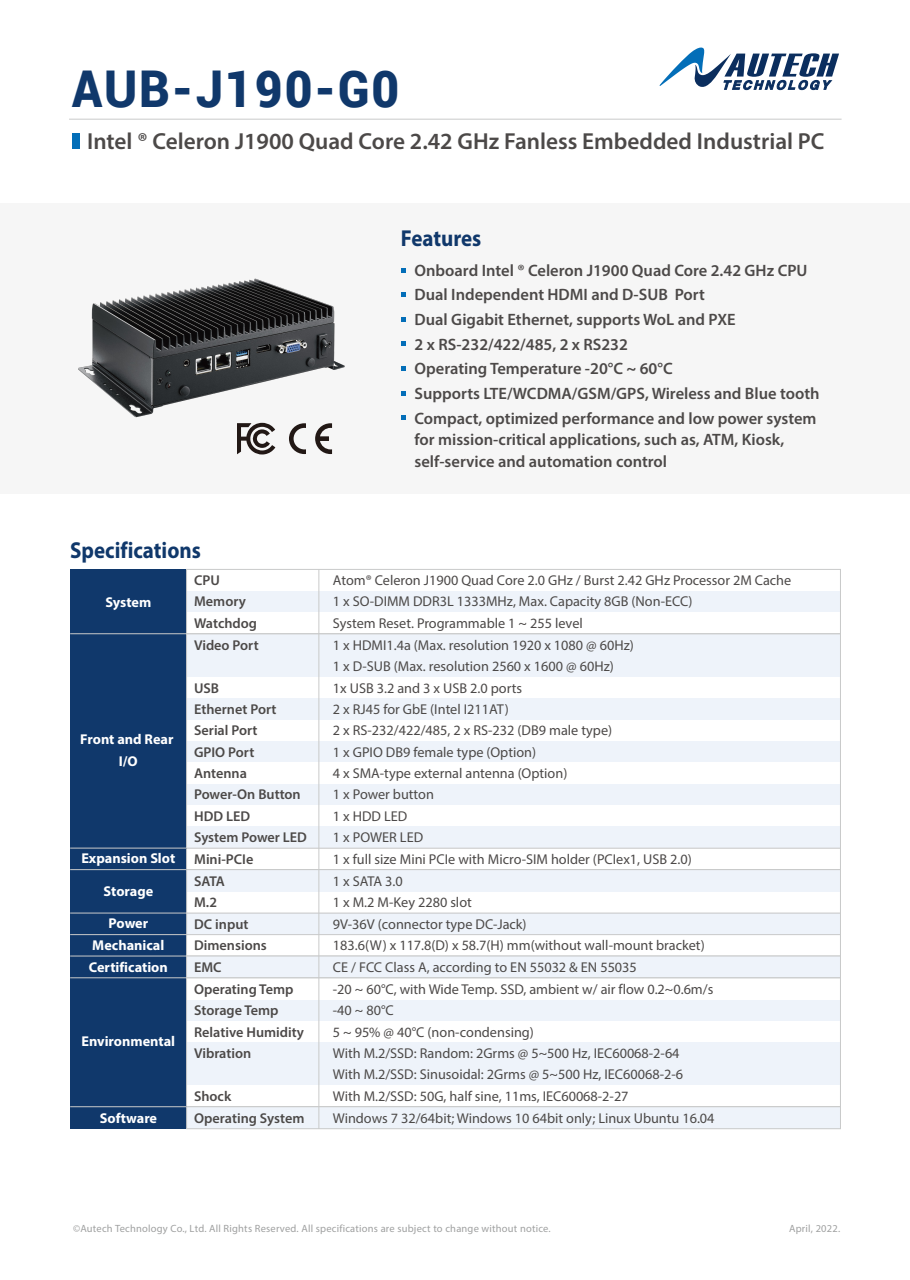
<style>
.page{position:relative;width:910px;height:1280px;background:#fff}
.page>*{position:absolute;margin:0;border:0;box-sizing:border-box;transform-origin:0 0}
.t1{font:900 50.7px "Roboto";letter-spacing:.04em;color:#10386b;scale:.95 1}
.t2{font:600 23.25px "Myriad Pro";color:#4c4948}
.t3{font:700 23.1px "Myriad Pro";color:#10386b;scale:.91 1}
.t4{font:600 16.5px/24.6px "Myriad Pro";color:#4c4948}
.t5{font:14.25px/21.3px "Myriad Pro";color:#4c4948}
.t6{font:600 14.25px/21.3px "Myriad Pro";color:#4c4948}
.t7{font:700 14.25px/21.3px "Myriad Pro";color:#fff;text-align:center}
.t8{font:10.5px "Myriad Pro";letter-spacing:.02em;color:#9fa0a0}
</style>
<div class="page">
<svg style="left:660px;top:47px;width:179px;height:43px"></svg>
<hr style="left:69px;top:119px;width:773px;height:1px;background:#c9caca">
<div style="left:73px;top:133px;width:7px;height:16px;background:#036eb8"></div>
<div style="left:0;top:203px;width:910px;height:291px;background:#f6f6f6"></div>
<svg style="left:401px;top:268px;width:5px;height:4px"></svg>
<svg style="left:401px;top:292px;width:5px;height:5px"></svg>
<svg style="left:401px;top:317px;width:5px;height:5px"></svg>
<svg style="left:401px;top:342px;width:5px;height:4px"></svg>
<svg style="left:401px;top:366px;width:5px;height:5px"></svg>
<svg style="left:401px;top:391px;width:5px;height:4px"></svg>
<svg style="left:401px;top:415px;width:5px;height:5px"></svg>
<div style="left:187px;top:591px;width:653px;height:21px;background:#eef3fa"></div>
<div style="left:70px;top:569px;width:117px;height:65px;background:#10386b"></div>
<div style="left:186px;top:569px;width:655px;height:65px;border:1px solid #c9caca"></div>
<div style="left:70px;top:848px;width:117px;height:22px;background:#10386b"></div>
<div style="left:186px;top:847px;width:655px;height:23px;border:1px solid #c9caca"></div>
<div style="left:70px;top:934px;width:117px;height:22px;background:#10386b"></div>
<div style="left:186px;top:934px;width:655px;height:22px;border:1px solid #c9caca"></div>
<div style="left:187px;top:956px;width:653px;height:22px;background:#eef3fa"></div>
<div style="left:70px;top:956px;width:117px;height:22px;background:#10386b"></div>
<div style="left:186px;top:956px;width:655px;height:22px;border:1px solid #c9caca"></div>
<div style="left:187px;top:1000px;width:653px;height:21px;background:#eef3fa"></div>
<div style="left:187px;top:1042px;width:653px;height:22px;background:#eef3fa"></div>
<div style="left:187px;top:1064px;width:653px;height:21px;background:#eef3fa"></div>
<div style="left:70px;top:978px;width:117px;height:129px;background:#10386b"></div>
<div style="left:186px;top:977px;width:655px;height:130px;border:1px solid #c9caca"></div>
<div style="left:187px;top:913px;width:653px;height:22px;background:#eef3fa"></div>
<div style="left:70px;top:913px;width:117px;height:21px;background:#10386b"></div>
<div style="left:186px;top:912px;width:655px;height:23px;border:1px solid #c9caca"></div>
<div style="left:187px;top:870px;width:653px;height:21px;background:#eef3fa"></div>
<div style="left:70px;top:870px;width:117px;height:43px;background:#10386b"></div>
<div style="left:186px;top:869px;width:655px;height:44px;border:1px solid #c9caca"></div>
<div style="left:187px;top:1107px;width:653px;height:22px;background:#eef3fa"></div>
<div style="left:70px;top:1107px;width:117px;height:22px;background:#10386b"></div>
<div style="left:186px;top:1106px;width:655px;height:23px;border:1px solid #c9caca"></div>
<div style="left:187px;top:634px;width:653px;height:22px;background:#eef3fa"></div>
<div style="left:187px;top:656px;width:653px;height:21px;background:#eef3fa"></div>
<div style="left:187px;top:698px;width:653px;height:22px;background:#eef3fa"></div>
<div style="left:187px;top:741px;width:653px;height:22px;background:#eef3fa"></div>
<div style="left:187px;top:784px;width:653px;height:21px;background:#eef3fa"></div>
<div style="left:187px;top:827px;width:653px;height:21px;background:#eef3fa"></div>
<div style="left:70px;top:634px;width:117px;height:214px;background:#10386b"></div>
<div style="left:186px;top:633px;width:655px;height:215px;border:1px solid #c9caca"></div>
<hr style="left:318px;top:569px;width:1px;height:560px;background:#c9caca">
<img style="left:78px;top:278px;width:267px;height:145px">
<svg style="left:315px;top:423px;width:17px;height:31px"></svg>
<svg style="left:289px;top:423px;width:17px;height:31px"></svg>
<svg style="left:237px;top:423px;width:38px;height:31px"></svg>
<hr style="left:70px;top:633px;width:117px;height:1px;background:#c9caca">
<hr style="left:70px;top:848px;width:117px;height:1px;background:#c9caca">
<hr style="left:70px;top:913px;width:117px;height:1px;background:#c9caca">
<hr style="left:70px;top:934px;width:117px;height:1px;background:#c9caca">
<hr style="left:70px;top:956px;width:117px;height:1px;background:#c9caca">
<hr style="left:70px;top:977px;width:117px;height:1px;background:#c9caca">
<hr style="left:70px;top:1106px;width:117px;height:1px;background:#c9caca">
<hr style="left:70px;top:869px;width:117px;height:1px;background:#c9caca">
<h1 class="t1" style="left:72px;top:53px;width:346px">AUB-J190-G0</h1>
<h2 class="t2" style="left:87px;top:126px;width:739px">Intel ® Celeron J1900 Quad Core 2.42 GHz Fanless Embedded Industrial PC</h2>
<h3 class="t3" style="left:401px;top:223px;width:90px">Features</h3>
<p class="t4" style="left:414px;top:258px;width:407px">Onboard Intel ® Celeron J1900 Quad Core 2.42 GHz CPU Dual Independent HDMI and D-SUB Port<br>Dual Gigabit Ethernet, supports WoL and PXE<br>2 x RS-232/422/485, 2 x RS232<br>Operating Temperature -20°C ~ 60°C<br>Supports LTE/WCDMA/GSM/GPS, Wireless and Blue tooth Compact, optimized performance and low power system</p>
<p class="t4" style="left:414px;top:428px;width:371px;line-height:21.6px">for mission-critical applications, such as, ATM, Kiosk, self-service and automation control</p>
<h3 class="t3" style="left:70px;top:535px;width:145px">Specifications</h3>
<p class="t6" style="left:194px;top:569px;width:64px">CPU<br>Memory<br>Watchdog</p>
<p class="t5" style="left:333px;top:569px;width:460px">Atom® Celeron J1900 Quad Core 2.0 GHz / Burst 2.42 GHz Processor 2M Cache<br>1 x SO-DIMM DDR3L 1333MHz, Max. Capacity 8GB (Non-ECC)<br>System Reset. Programmable 1 ~ 255 level</p>
<p class="t7" style="left:105px;top:591px;width:47px">System</p>
<p class="t7" style="left:80px;top:728px;width:95px">Front and Rear<br>I/O</p>
<p class="t6" style="left:194px;top:634px;width:66px">Video Port</p>
<p class="t6" style="left:194px;top:677px;width:114px">USB<br>Ethernet Port<br>Serial Port<br>GPIO Port<br>Antenna<br>Power-On Button<br>HDD LED<br>System Power LED</p>
<p class="t5" style="left:333px;top:634px;width:303px">1 x HDMI1.4a (Max. resolution 1920 x 1080 @ 60Hz)<br>1 x D-SUB (Max. resolution 2560 x 1600 @ 60Hz)<br>1x USB 3.2 and 3 x USB 2.0 ports<br>2 x RJ45 for GbE (Intel I211AT)<br>2 x RS-232/422/485, 2 x RS-232 (DB9 male type)<br>1 x GPIO DB9 female type (Option)<br>4 x SMA-type external antenna (Option)<br>1 x Power button<br>1 x HDD LED<br>1 x POWER LED</p>
<p class="t7" style="left:81px;top:847px;width:95px">Expansion Slot</p>
<p class="t6" style="left:194px;top:848px;width:61px">Mini-PCIe</p>
<p class="t5" style="left:333px;top:848px;width:360px">1 x full size Mini PCIe with Micro-SIM holder (PCIex1, USB 2.0)</p>
<p class="t7" style="left:104px;top:880px;width:51px">Storage</p>
<p class="t6" style="left:194px;top:870px;width:32px">SATA<br>M.2</p>
<p class="t5" style="left:333px;top:870px;width:141px">1 x SATA 3.0<br>1 x M.2 M-Key 2280 slot</p>
<p class="t7" style="left:109px;top:912px;width:41px">Power</p>
<p class="t6" style="left:194px;top:913px;width:56px">DC input</p>
<p class="t5" style="left:333px;top:913px;width:195px">9V-36V (connector type DC-Jack)</p>
<p class="t7" style="left:92px;top:934px;width:74px">Mechanical</p>
<p class="t6" style="left:194px;top:934px;width:74px">Dimensions</p>
<p class="t5" style="left:333px;top:934px;width:373px">183.6(W) x 117.8(D) x 58.7(H) mm(without wall-mount bracket)</p>
<p class="t7" style="left:89px;top:956px;width:80px">Certification</p>
<p class="t6" style="left:194px;top:956px;width:29px">EMC</p>
<p class="t5" style="left:333px;top:956px;width:306px">CE / FCC Class A, according to EN 55032 &amp; EN 55035</p>
<p class="t6" style="left:194px;top:978px;width:111px">Operating Temp<br>Storage Temp<br>Relative Humidity<br>Vibration</p>
<p class="t6" style="left:194px;top:1085px;width:39px">Shock</p>
<p class="t5" style="left:333px;top:978px;width:382px">-20 ~ 60°C, with Wide Temp. SSD, ambient w/ air flow 0.2~0.6m/s -40 ~ 80°C<br>5 ~ 95% @ 40°C (non-condensing)<br>With M.2/SSD: Random: 2Grms @ 5~500 Hz, IEC60068-2-64<br>With M.2/SSD: Sinusoidal: 2Grms @ 5~500 Hz, IEC60068-2-6<br>With M.2/SSD: 50G, half sine, 11ms, IEC60068-2-27</p>
<p class="t7" style="left:81px;top:1030px;width:95px">Environmental</p>
<p class="t7" style="left:100px;top:1107px;width:59px">Software</p>
<p class="t6" style="left:194px;top:1107px;width:112px">Operating System</p>
<p class="t5" style="left:333px;top:1107px;width:383px">Windows 7 32/64bit; Windows 10 64bit only; Linux Ubuntu 16.04</p>
<p class="t8" style="left:73px;top:1222px;width:479px">©Autech Technology Co., Ltd. All Rights Reserved. All specifications are subject to change without notice.</p>
<p class="t8" style="left:789px;top:1222px;width:53px">April, 2022.</p>
</div>
